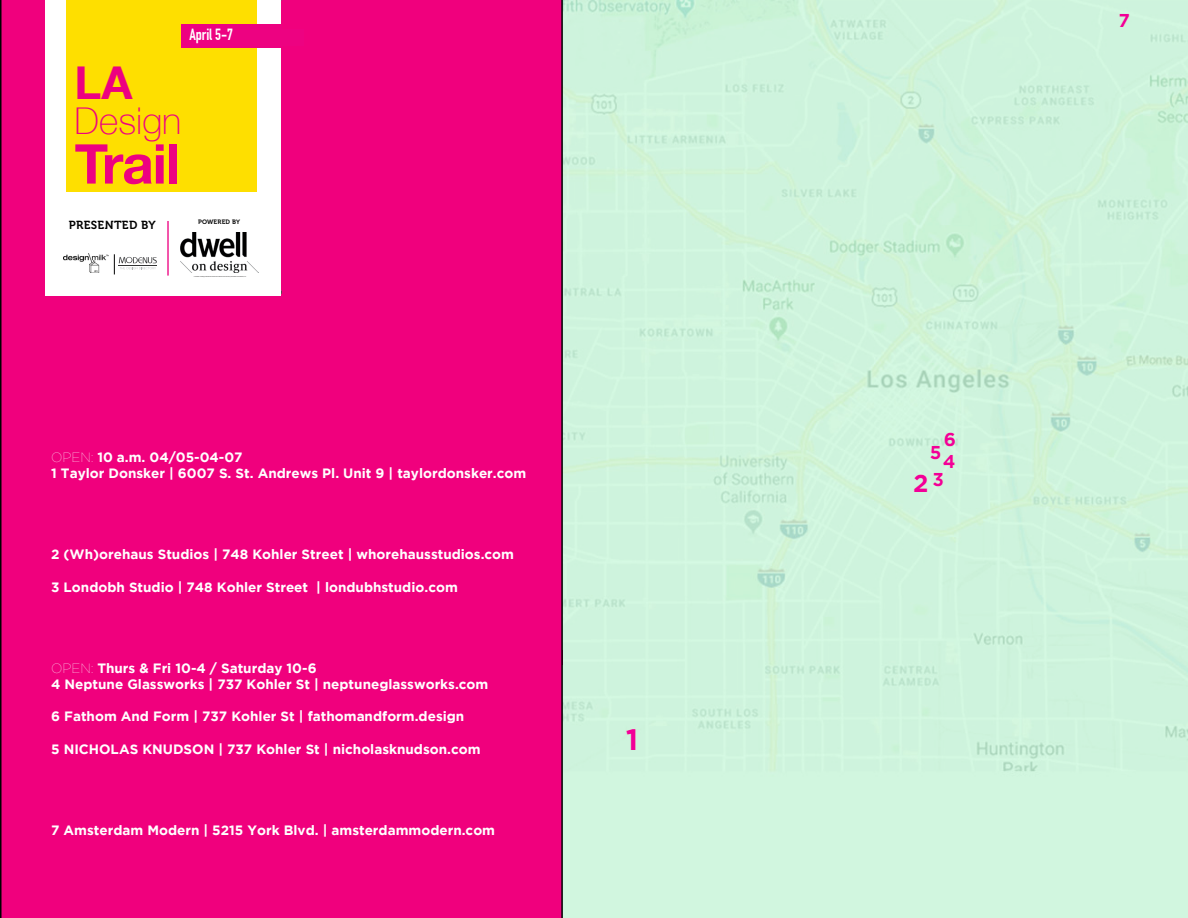
<style>
.page{position:relative;width:1188px;height:918px;background:#fff}
.page>*{position:absolute;margin:0;border:0;box-sizing:border-box;transform-origin:0 0}
.t1{font:700 54.9px "Helvetica Neue";letter-spacing:-.02em;color:#ed0181}
.t2{font:700 45.3px "Helvetica Neue";color:#ed0181}
.t3{font:100 36.9px "Helvetica Neue";color:#ed0181}
.t4{font:700 29.7px "Gotham";color:#f0007d}
.t5{font:700 24.75px "Gotham";color:#f0007d}
.t6{font:700 18.6px "Gotham";color:#f0007d}
.t7{font:700 15.9px "DIN Condensed";color:#fff}
.t8{font:700 13.5px/16.2px "Gotham";color:#fff}
.t9{font:11.7px "Museo 700";letter-spacing:.03em;color:#000}
.t10{font:700 condensed 10.65px "Helvetica Neue";letter-spacing:.05em;color:#fff}
.t11{font:6.3px "Museo 700";letter-spacing:.03em;color:#000}
.s1{font-weight:100}
</style>
<div class="page">
<div style="left:563px;top:0;width:625px;height:918px;background:#cef3dd"></div>
<div style="left:0;top:0;width:563px;height:918px;background:#f0007d"></div>
<div style="left:46px;top:1px;width:235px;height:295px;background:#fff"></div>
<div style="left:66px;top:1px;width:191px;height:191px;background:#fedf00"></div>
<div style="left:181px;top:24px;width:100px;height:24px;background:#ed0181"></div>
<hr style="left:167px;top:221px;width:2px;height:55px;background:#ed0181">
<img style="left:63px;top:254px;width:46px;height:19px">
<svg style="left:114px;top:254px;width:42px;height:20px"></svg>
<img style="left:180px;top:232px;width:78px;height:40px">
<svg style="left:282px;top:289px;width:4px;height:7px"></svg>
<div style="left:189px;top:29px;width:114px;height:16px;background:#ed0281"></div>
<p class="t7" style="left:189px;top:25px;width:45px">April 5-7</p>
<p class="t10" style="left:191px;top:27px;width:47px">April 2018</p>
<h2 class="t2" style="left:75px;top:47px;width:59px">LA</h2>
<h3 class="t3" style="left:75px;top:93px;width:108px">Design</h3>
<h1 class="t1" style="left:75px;top:121px;width:107px">Trail</h1>
<p class="t9" style="left:69px;top:218px;width:88px">PRESENTED BY</p>
<p class="t11" style="left:198px;top:218px;width:43px">POWERED BY</p>
<p class="t8" style="left:51px;top:449px;width:477px"><span class="s1">OPEN:</span> 10 a.m. 04/05-04-07<br>1 Taylor Donsker | 6007 S. St. Andrews Pl. Unit 9 | taylordonsker.com</p>
<p class="t8" style="left:51px;top:546px;width:464px">2 (Wh)orehaus Studios | 748 Kohler Street | whorehausstudios.com</p>
<p class="t8" style="left:51px;top:578px;width:408px">3 Londobh Studio | 748 Kohler Street | londubhstudio.com</p>
<p class="t8" style="left:51px;top:659px;width:439px"><span class="s1">OPEN:</span> Thurs &amp; Fri 10-4 / Saturday 10-6<br>4 Neptune Glassworks | 737 Kohler St | neptuneglassworks.com</p>
<p class="t8" style="left:51px;top:708px;width:415px">6 Fathom And Form | 737 Kohler St | fathomandform.design</p>
<p class="t8" style="left:51px;top:740px;width:431px">5 NICHOLAS KNUDSON | 737 Kohler St | nicholasknudson.com</p>
<p class="t8" style="left:51px;top:821px;width:445px">7 Amsterdam Modern | 5215 York Blvd. | amsterdammodern.com</p>
<h3 class="t4" style="left:626px;top:722px;width:14px">1</h3>
<h3 class="t6" style="left:944px;top:429px;width:14px">6</h3>
<h3 class="t6" style="left:930px;top:442px;width:13px">5</h3>
<h3 class="t6" style="left:943px;top:451px;width:14px">4</h3>
<h3 class="t5" style="left:913px;top:469px;width:32px">2<sup>3</sup></h3>
<h3 class="t6" style="left:1119px;top:10px;width:13px">7</h3>
</div>
